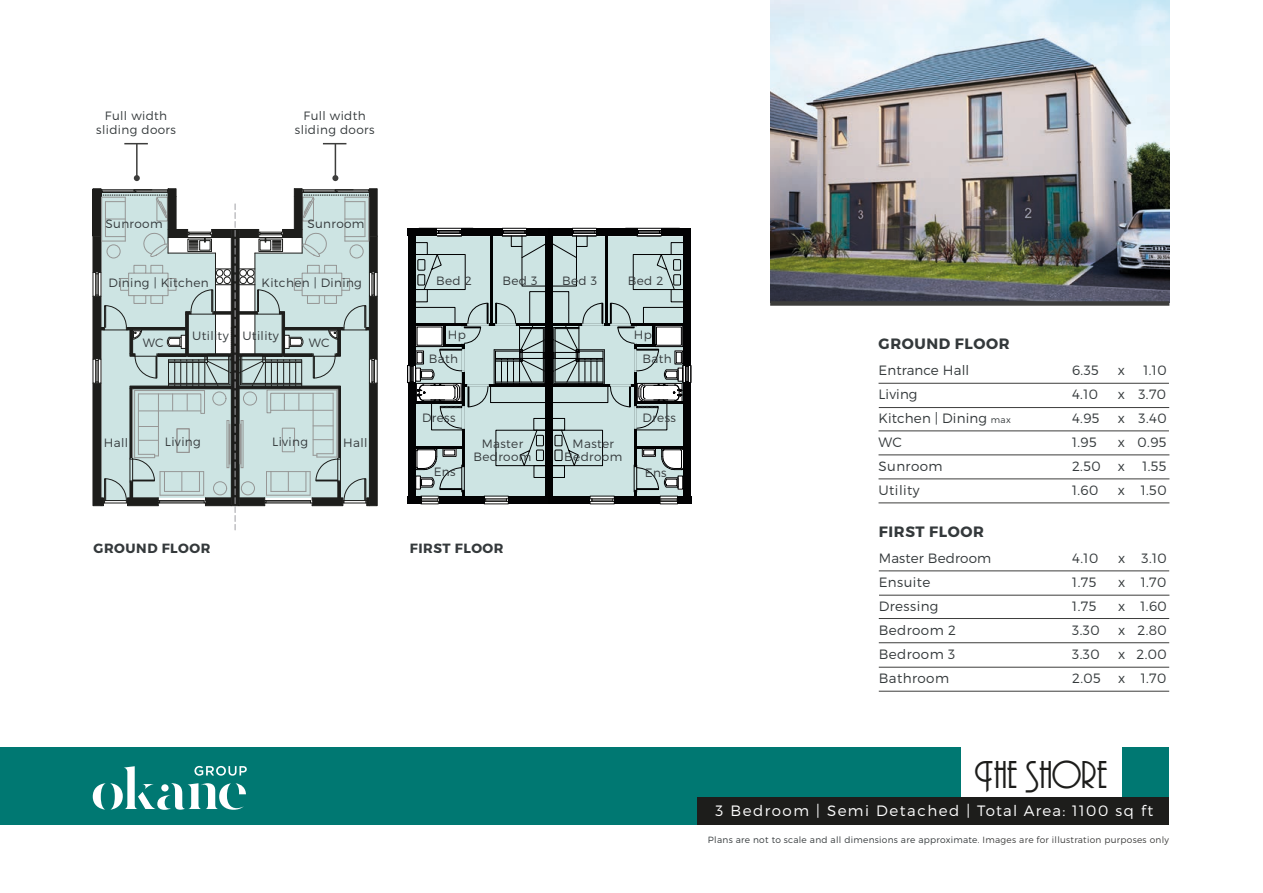
<style>
.page{position:relative;width:1263px;height:893px;background:#fff}
.page>*{position:absolute;margin:0;border:0;box-sizing:border-box;transform-origin:0 0}
.t1{font:36px "Andes";color:#1d1d1b}
.t2{font:300 15px "Montserrat";letter-spacing:.1em;color:#fff}
.t3{font:700 15px "Montserrat";letter-spacing:.04em;color:#34393b}
.t4{font:300 13.5px "Montserrat";letter-spacing:.03em;color:#34393b}
.t5{font:300 13.5px "Montserrat";letter-spacing:.01em;color:#34393b}
.t6{font:700 13.35px "Montserrat";letter-spacing:.04em;color:#34393b}
.t7{font:300 12px "Montserrat";letter-spacing:.03em;color:#34393b}
.t8{font:300 9px "Montserrat";letter-spacing:.03em;color:#34393b}
.s1{font-size:9px}
.s2{color:#3d3d3c}
</style>
<div class="page">
<img style="left:770px;top:0;width:399px;height:301px">
<hr style="left:878px;top:383px;width:291px;height:1px;background:#3d3d3c">
<hr style="left:878px;top:430px;width:291px;height:1px;background:#3d3d3c">
<hr style="left:878px;top:454px;width:291px;height:1px;background:#3d3d3c">
<hr style="left:878px;top:478px;width:291px;height:1px;background:#3d3d3c">
<hr style="left:878px;top:502px;width:291px;height:1px;background:#3d3d3c">
<hr style="left:879px;top:407px;width:290px;height:1px;background:#3d3d3c">
<hr style="left:879px;top:570px;width:290px;height:1px;background:#3d3d3c">
<hr style="left:879px;top:618px;width:290px;height:1px;background:#3d3d3c">
<hr style="left:879px;top:642px;width:290px;height:1px;background:#3d3d3c">
<hr style="left:879px;top:667px;width:290px;height:1px;background:#3d3d3c">
<hr style="left:879px;top:691px;width:290px;height:1px;background:#3d3d3c">
<hr style="left:879px;top:595px;width:290px;height:1px;background:#3d3d3c">
<div style="left:770px;top:301px;width:399px;height:5px;background:#3d3d3c"></div>
<hr style="left:377px;top:236px;width:1px;height:36px;background:#1d1d1b">
<hr style="left:377px;top:296px;width:1px;height:63px;background:#1d1d1b">
<svg style="left:93px;top:189px;width:284px;height:341px"></svg>
<div style="left:407px;top:365px;width:9px;height:18px;border:1px solid #020203"></div>
<div style="left:408px;top:383px;width:7px;height:121px;background:#020203"></div>
<div style="left:408px;top:228px;width:7px;height:137px;background:#020203"></div>
<div style="left:407px;top:496px;width:14px;height:8px;background:#020203"></div>
<div style="left:683px;top:365px;width:8px;height:18px;border:1px solid #020203"></div>
<div style="left:683px;top:383px;width:8px;height:121px;background:#020203"></div>
<div style="left:683px;top:228px;width:8px;height:137px;background:#020203"></div>
<svg style="left:410px;top:228px;width:278px;height:276px;background:#a0b0b0"></svg>
<div style="left:1123px;top:747px;width:46px;height:78px;background:#007872"></div>
<div style="left:0;top:747px;width:960px;height:78px;background:#007872"></div>
<div style="left:697px;top:797px;width:472px;height:28px;background:#1d1d1b"></div>
<hr style="left:136px;top:144px;width:2px;height:34px;background:#3d3d3c">
<svg style="left:134px;top:175px;width:6px;height:6px"></svg>
<hr style="left:335px;top:144px;width:1px;height:34px;background:#3d3d3c">
<svg style="left:332px;top:175px;width:6px;height:6px"></svg>
<svg style="left:124px;top:143px;width:24px;height:1px"></svg>
<svg style="left:323px;top:143px;width:23px;height:1px"></svg>
<svg style="left:93px;top:766px;width:154px;height:44px"></svg>
<p class="t7" style="left:105px;top:109px;width:64px">Full width</p>
<p class="t7" style="left:96px;top:122px;width:81px">sliding doors</p>
<p class="t7" style="left:304px;top:109px;width:64px">Full width</p>
<p class="t7" style="left:295px;top:122px;width:81px">sliding doors</p>
<p class="t7" style="left:105px;top:217px;width:59px">Sunroom</p>
<p class="t7" style="left:307px;top:217px;width:59px">Sunroom</p>
<p class="t7" style="left:108px;top:275px;width:102px">Dining | Kitchen</p>
<p class="t7" style="left:262px;top:275px;width:102px">Kitchen | Dining</p>
<p class="t7" style="left:192px;top:328px;width:38px">Utility</p>
<p class="t7" style="left:242px;top:328px;width:38px">Utility</p>
<p class="t7" style="left:143px;top:335px;width:22px">WC</p>
<p class="t7" style="left:309px;top:335px;width:22px">WC</p>
<p class="t7" style="left:165px;top:434px;width:38px">Living</p>
<p class="t7" style="left:272px;top:434px;width:38px">Living</p>
<p class="t7" style="left:104px;top:436px;width:26px">Hall</p>
<p class="t7" style="left:343px;top:436px;width:26px">Hall</p>
<p class="t7" style="left:436px;top:273px;width:37px">Bed 2</p>
<p class="t7" style="left:502px;top:273px;width:36px">Bed 3</p>
<p class="t7" style="left:562px;top:273px;width:36px">Bed 3</p>
<p class="t7" style="left:628px;top:273px;width:37px">Bed 2</p>
<p class="t7" style="left:448px;top:328px;width:20px">Hp</p>
<p class="t7" style="left:634px;top:328px;width:20px">Hp</p>
<p class="t7" style="left:429px;top:351px;width:31px">Bath</p>
<p class="t7" style="left:642px;top:351px;width:31px">Bath</p>
<p class="t7" style="left:422px;top:411px;width:35px">Dress</p>
<p class="t7" style="left:482px;top:436px;width:43px">Master</p>
<p class="t7" style="left:473px;top:450px;width:59px">Bedroom</p>
<p class="t7" style="left:573px;top:436px;width:43px">Master</p>
<p class="t7" style="left:564px;top:450px;width:59px">Bedroom</p>
<p class="t7" style="left:643px;top:411px;width:35px">Dress</p>
<p class="t7" style="left:434px;top:464px;width:23px">Ens</p>
<p class="t7" style="left:645px;top:465px;width:23px">Ens</p>
<p class="t6" style="left:94px;top:540px;width:118px">GROUND FLOOR</p>
<p class="t6" style="left:410px;top:540px;width:95px">FIRST FLOOR</p>
<p class="t3" style="left:879px;top:334px;width:132px">GROUND FLOOR</p>
<p class="t5" style="left:878px;top:362px;width:92px">Entrance Hall</p>
<p class="t4" style="left:1072px;top:362px;width:28px">6.35</p>
<p class="t4" style="left:1118px;top:362px;width:9px">x</p>
<p class="t4" style="left:1143px;top:362px;width:25px">1.10</p>
<p class="t4" style="left:878px;top:386px;width:41px">Living</p>
<p class="t4" style="left:1072px;top:386px;width:27px">4.10</p>
<p class="t4" style="left:1118px;top:386px;width:50px">x 3.70</p>
<p class="t5" style="left:878px;top:410px;width:134px">Kitchen | Dining <span class="s1">max</span></p>
<p class="t4" style="left:1072px;top:410px;width:29px">4.95</p>
<p class="t4" style="left:1118px;top:410px;width:50px">x 3.40</p>
<p class="t4" style="left:878px;top:434px;width:25px">WC</p>
<p class="t4" style="left:1072px;top:434px;width:26px">1.95</p>
<p class="t4" style="left:1118px;top:434px;width:50px">x 0.95</p>
<p class="t4" style="left:878px;top:458px;width:66px">Sunroom</p>
<p class="t4" style="left:1072px;top:458px;width:30px">2.50</p>
<p class="t4" style="left:1118px;top:458px;width:9px">x</p>
<p class="t4" style="left:1142px;top:458px;width:26px">1.55</p>
<p class="t4" style="left:878px;top:482px;width:43px">Utility</p>
<p class="t4" style="left:1072px;top:482px;width:28px">1.60</p>
<p class="t4" style="left:1118px;top:482px;width:50px">x 1.50</p>
<p class="t3" style="left:879px;top:522px;width:107px">FIRST FLOOR</p>
<p class="t5" style="left:879px;top:549px;width:114px">Master Bedroom</p>
<p class="t4" style="left:1072px;top:549px;width:27px">4.10</p>
<p class="t4" style="left:1118px;top:549px;width:50px">x 3.10</p>
<p class="t4" style="left:879px;top:573px;width:53px">Ensuite</p>
<p class="t4" style="left:1072px;top:573px;width:26px">1.75</p>
<p class="t4" style="left:1118px;top:573px;width:50px">x 1.70</p>
<p class="t4" style="left:879px;top:597px;width:61px">Dressing</p>
<p class="t4" style="left:1072px;top:597px;width:26px">1.75</p>
<p class="t4" style="left:1118px;top:597px;width:50px">x 1.60</p>
<p class="t4" style="left:879px;top:621px;width:79px">Bedroom 2</p>
<p class="t4" style="left:1072px;top:621px;width:29px">3.30</p>
<p class="t4" style="left:1118px;top:621px;width:50px">x 2.80</p>
<p class="t4" style="left:879px;top:645px;width:78px">Bedroom 3</p>
<p class="t4" style="left:1072px;top:645px;width:29px">3.30</p>
<p class="t4" style="left:1118px;top:645px;width:50px">x 2.00</p>
<p class="t4" style="left:879px;top:669px;width:72px">Bathroom</p>
<p class="t4" style="left:1072px;top:669px;width:30px">2.05</p>
<p class="t4" style="left:1118px;top:669px;width:50px">x 1.70</p>
<p class="t1" style="left:974px;top:759px;width:135px">The Shore</p>
<p class="t2" style="left:715px;top:802px;width:439px">3 Bedroom | Semi Detached | Total Area: 1100 sq ft</p>
<p class="t8" style="left:708px;top:834px;width:462px">Plans are not to scale and all dimensions are approximate. <span class="s2">Images are for illustration purposes only</span></p>
</div>
